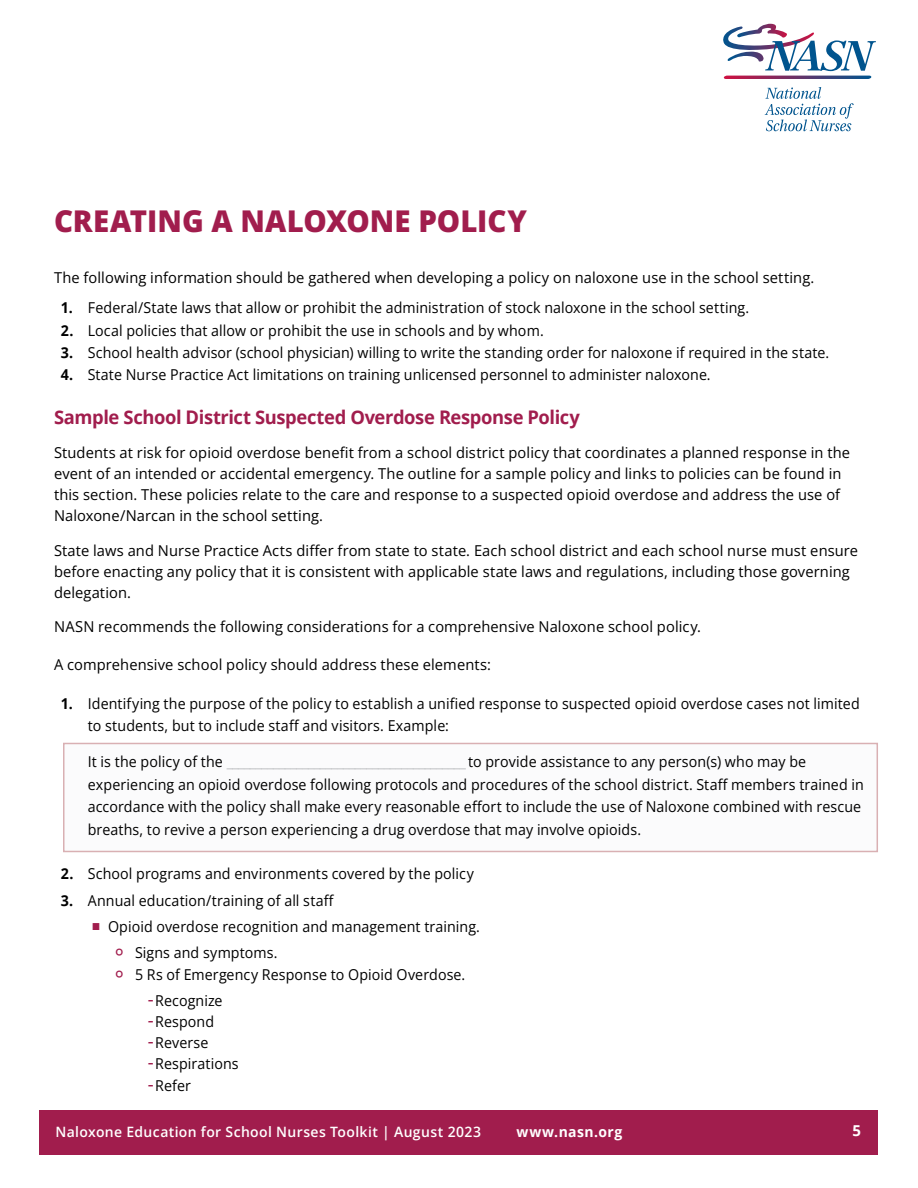
<style>
.page{position:relative;width:918px;height:1188px;background:#fff}
.page>*{position:absolute;margin:0;border:0;box-sizing:border-box;transform-origin:0 0}
.t1{font:800 30px "Open Sans";color:#a11d4d}
.t2{font:700 18.75px "Open Sans";letter-spacing:-.02em;color:#a11d4d}
.t3{font:15px/22.5px "Open Sans";letter-spacing:.005em;color:#000;scale:.95 1}
.t4{font:15px/21px "Open Sans";letter-spacing:.005em;color:#000}
.t5{font:700 15px "Open Sans";color:#fff}
.t6{font:600 14.25px "Open Sans";letter-spacing:.03em;color:#fff}
.t7{font:700 14.25px "Open Sans";letter-spacing:.035em;color:#fff}
.s1{font-weight:700}
.s2{color:#bcbec0}
.s3{font-family:"Arial";font-weight:700;color:#a11d4d}
.s4{font-size:22.5px;color:#a11d4d}
.s5{font-size:19.5px;color:#a11d4d}
</style>
<div class="page">
<div style="left:40px;top:1110px;width:838px;height:45px;background:#a11d4d"></div>
<div style="left:63px;top:743px;width:815px;height:109px;background:#fbfbfc;border:2px solid #d9b0b3"></div>
<svg style="left:765px;top:87px;width:89px;height:44px"></svg>
<svg style="left:723px;top:24px;width:153px;height:55px"></svg>
<h1 class="t1" style="left:54px;top:200px;width:474px">CREATING A NALOXONE POLICY</h1>
<p class="t4" style="left:54px;top:266px;width:762px">The following information should be gathered when developing a policy on naloxone use in the school setting.</p>
<p class="t3" style="left:61px;top:296px;width:726px"><span class="s1">1.</span> Federal/State laws that allow or prohibit the administration of stock naloxone in the school setting.</p>
<p class="t3" style="left:61px;top:319px;width:510px"><span class="s1">2.</span> Local policies that allow or prohibit the use in schools and by whom.</p>
<p class="t3" style="left:61px;top:341px;width:811px"><span class="s1">3.</span> School health advisor (school physician) willing to write the standing order for naloxone if required in the state.</p>
<p class="t3" style="left:61px;top:363px;width:686px"><span class="s1">4.</span> State Nurse Practice Act limitations on training unlicensed personnel to administer naloxone.</p>
<p class="t2" style="left:54px;top:404px;width:527px">Sample School District Suspected Overdose Response Policy</p>
<p class="t4" style="left:54px;top:442px;width:798px">Students at risk for opioid overdose benefit from a school district policy that coordinates a planned response in the event of an intended or accidental emergency. The outline for a sample policy and links to policies can be found in this section. These policies relate to the care and response to a suspected opioid overdose and address the use of Naloxone/Narcan in the school setting.</p>
<p class="t4" style="left:54px;top:539px;width:806px">State laws and Nurse Practice Acts differ from state to state. Each school district and each school nurse must ensure before enacting any policy that it is consistent with applicable state laws and regulations, including those governing delegation.</p>
<p class="t4" style="left:54px;top:616px;width:649px">NASN recommends the following considerations for a comprehensive Naloxone school policy.</p>
<p class="t4" style="left:54px;top:654px;width:439px">A comprehensive school policy should address these elements:</p>
<p class="t3" style="left:88px;top:692px;width:814px;text-indent:-27px"><span class="s1">1.</span> Identifying the purpose of the policy to establish a unified response to suspected opioid overdose cases not limited to students, but to include staff and visitors. Example:</p>
<p class="t3" style="left:88px;top:750px;width:819px">It is the policy of the <span class="s2">_________________________________________</span> to provide assistance to any person(s) who may be experiencing an opioid overdose following protocols and procedures of the school district. Staff members trained in accordance with the policy shall make every reasonable effort to include the use of Naloxone combined with rescue breaths, to revive a person experiencing a drug overdose that may involve opioids.</p>
<p class="t3" style="left:61px;top:862px;width:436px"><span class="s1">2.</span> School programs and environments covered by the policy</p>
<p class="t3" style="left:61px;top:889px;width:289px"><span class="s1">3.</span> Annual education/training of all staff</p>
<p class="t3" style="left:115px;top:913px;width:386px;line-height:26.2px;text-indent:-23px"><span class="s3">■</span> Opioid overdose recognition and management training. <span class="s4">°</span> Signs and symptoms.</p>
<p class="t3" style="left:148px;top:961px;width:336px;line-height:26.5px;text-indent:-33px"><span class="s4">°</span> 5 Rs of Emergency Response to Opioid Overdose. <span class="s5">-</span>Recognize</p>
<p class="t3" style="left:148px;top:1011px;width:97px;line-height:21.3px"><span class="s5">-</span>Respond <span class="s5">-</span>Reverse <span class="s5">-</span>Respirations <span class="s5">-</span>Refer</p>
<p class="t6" style="left:56px;top:1122px;width:427px">Naloxone Education for School Nurses Toolkit | August 2023</p>
<p class="t7" style="left:517px;top:1122px;width:107px">www.nasn.org</p>
<p class="t5" style="left:852px;top:1120px;width:10px">5</p>
</div>
